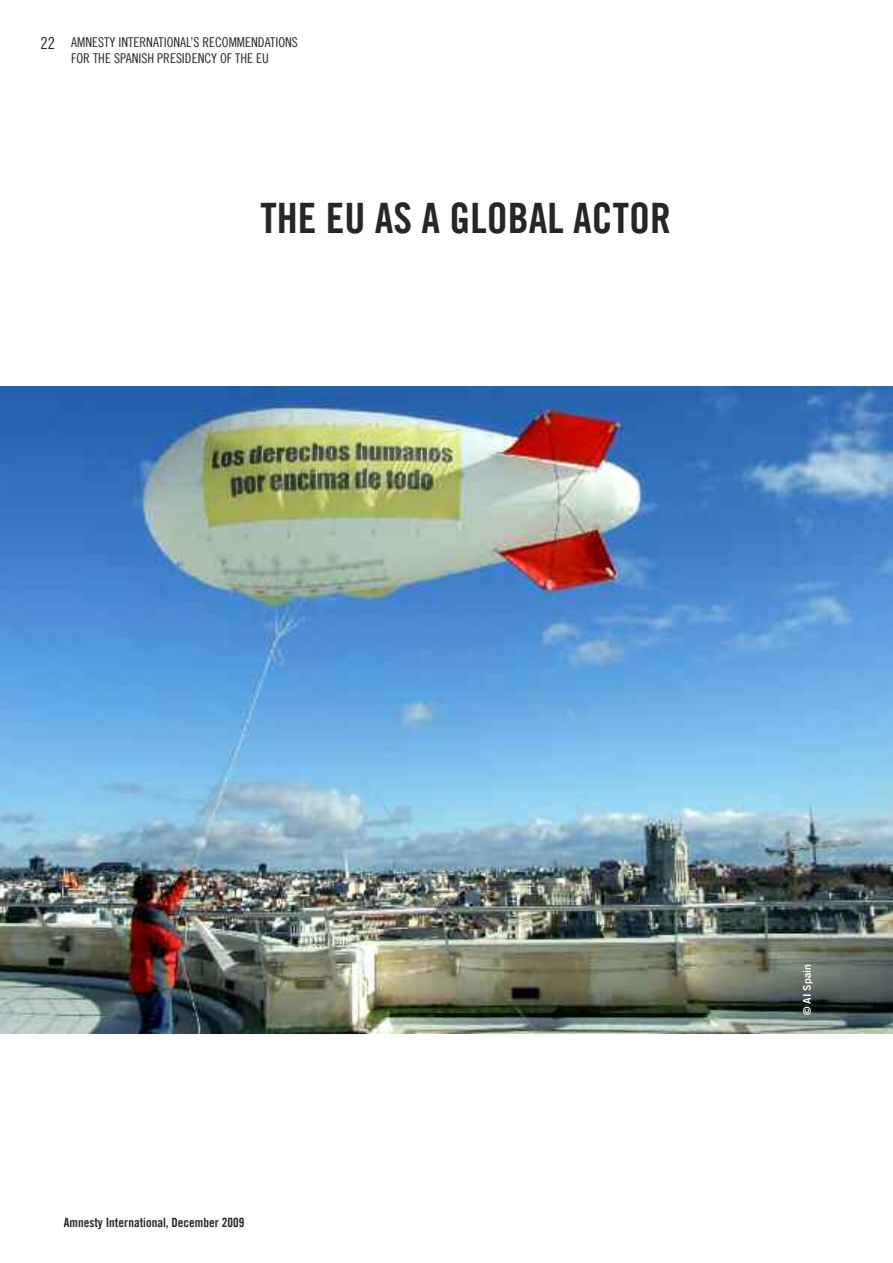
<style>
.page{position:relative;width:893px;height:1263px;background:#fff}
.page>*{position:absolute;margin:0;border:0;box-sizing:border-box;transform-origin:0 0}
.t1{font:42px "Amnesty Trade Gothic Bd Cn 20";color:#272627}
.t2{font:16.5px "Amnesty Trade Gothic Cn 18";color:#272627}
.t3{font:13.5px/16.2px "Amnesty Trade Gothic Cn 18";color:#272627}
.t4{font:12.75px "Amnesty Trade Gothic Bd Cn 20";color:#272627}
.t5{font:10.5px "Amnesty Trade Gothic Bd 2";color:#fff}
</style>
<div class="page">
<img style="left:0;top:387px;width:893px;height:646px">
<p class="t2" style="left:41px;top:33px;width:16px">22</p>
<p class="t3" style="left:71px;top:34px;width:228px">AMNESTY INTERNATIONAL’S RECOMMENDATIONS<br>FOR THE SPANISH PRESIDENCY OF THE EU</p>
<h1 class="t1" style="left:260px;top:192px;width:412px">THE EU AS A gLObAL ACTOR</h1>
<p class="t4" style="left:64px;top:1214px;width:182px">Amnesty International, December 2009</p>
<p class="t5" style="left:800px;top:1015px;width:52px;rotate:-90deg">© AI Spain</p>
</div>
